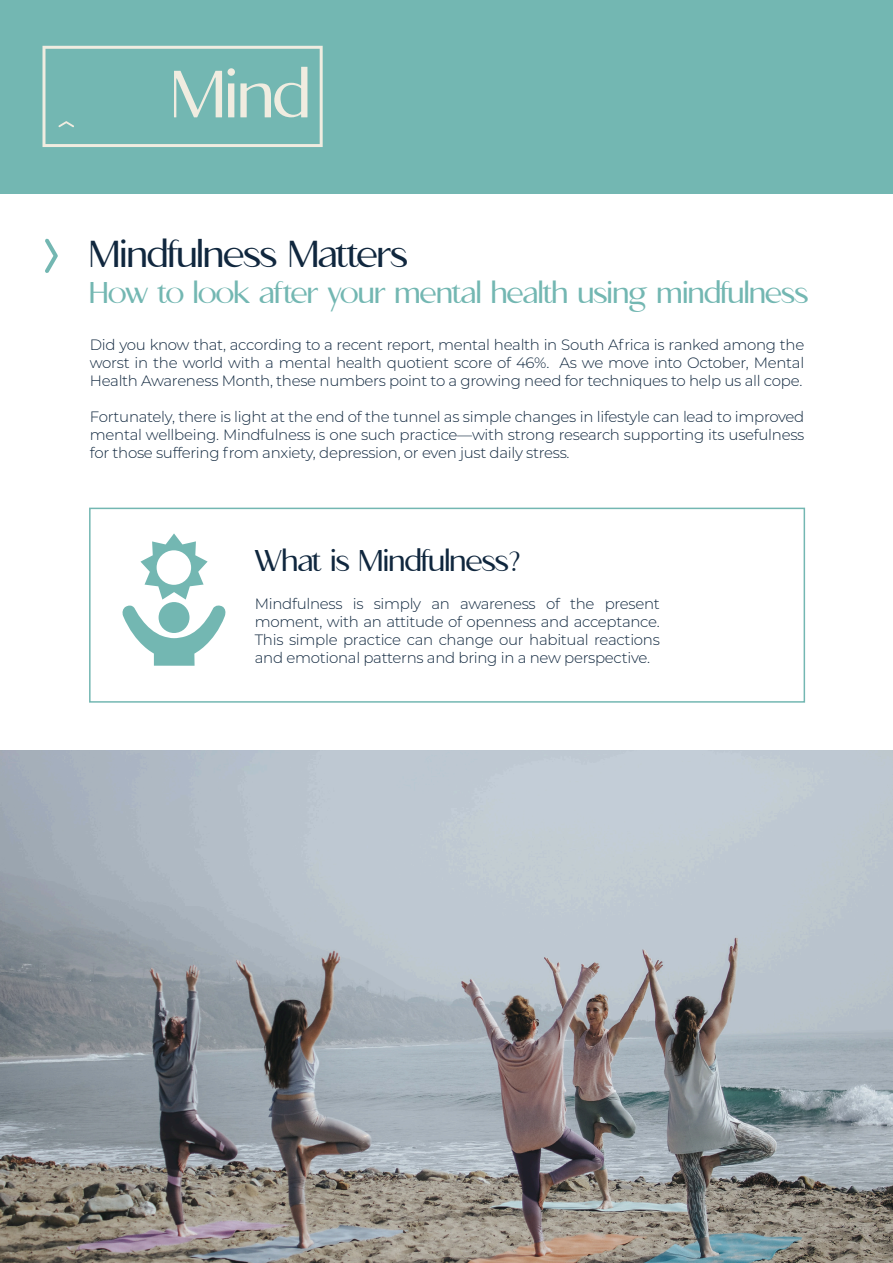
<style>
.page{position:relative;width:893px;height:1263px;background:#fff}
.page>*{position:absolute;margin:0;border:0;box-sizing:border-box;transform-origin:0 0}
.t1{font:37.5px "APOLLO";color:#10273e}
.t2{font:30px "APOLLO";color:#73b7b2}
.t3{font:30px "APOLLO";color:#10273e}
.t4{font:300 15px/18px "Montserrat";letter-spacing:-.02em;color:#10273e;text-align:justify}
</style>
<div class="page">
<div style="left:0;top:0;width:893px;height:194px;background:#73b7b2"></div>
<div style="left:89px;top:508px;width:716px;height:195px;border:2px solid #73b7b2"></div>
<img style="left:0;top:750px;width:893px;height:513px">
<svg style="left:45px;top:238px;width:13px;height:35px"></svg>
<svg style="left:42px;top:46px;width:281px;height:101px"></svg>
<svg style="left:122px;top:533px;width:104px;height:133px"></svg>
<h1 class="t1" style="left:90px;top:230px;width:319px">Mindfulness Matters</h1>
<h2 class="t2" style="left:90px;top:274px;width:720px">How to look after your mental health using mindfulness</h2>
<p class="t4" style="left:90px;top:335px;width:716px">Did you know that, according to a recent report, mental health in South Africa is ranked among the worst in the world with a mental health quotient score of 46%. As we move into October, Mental Health Awareness Month, these numbers point to a growing need for techniques to help us all cope.</p>
<p class="t4" style="left:90px;top:407px;width:716px">Fortunately, there is light at the end of the tunnel as simple changes in lifestyle can lead to improved mental wellbeing. Mindfulness is one such practice—with strong research supporting its usefulness for those suffering from anxiety, depression, or even just daily stress.</p>
<h2 class="t3" style="left:255px;top:541px;width:267px">What is Mindfulness?</h2>
<p class="t4" style="left:255px;top:594px;width:407px">Mindfulness is simply an awareness of the present moment, with an attitude of openness and acceptance.<br>This simple practice can change our habitual reactions and emotional patterns and bring in a new perspective.</p>
</div>
